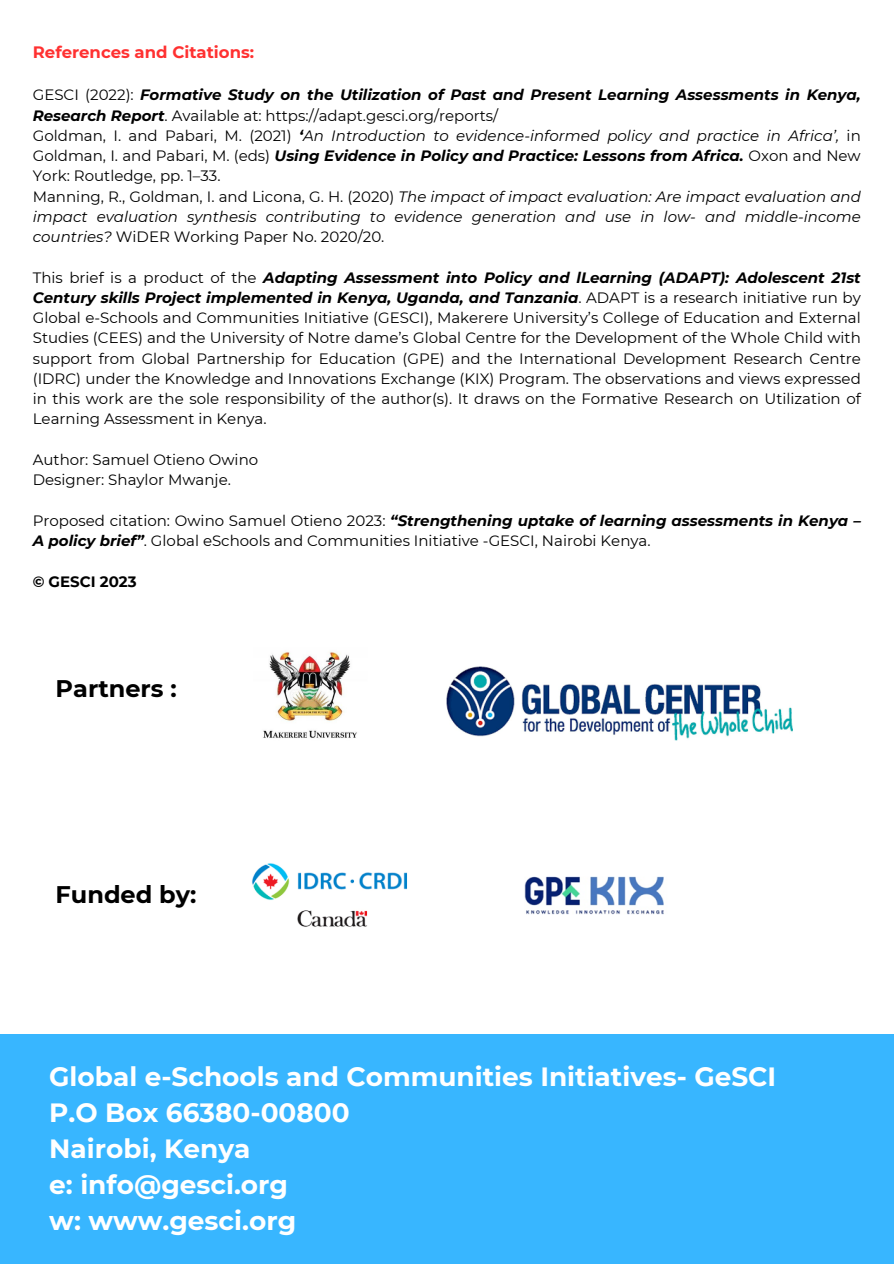
<style>
.page{position:relative;width:894px;height:1264px;background:#fff}
.page>*{position:absolute;margin:0;border:0;box-sizing:border-box;transform-origin:0 0}
.t1{font:700 26.4px "Montserrat";color:#fff}
.t2{font:700 24px "Montserrat";color:#000}
.t3{font:700 16.5px "Montserrat";color:#ff3131}
.t4{font:15px/20.2px "Montserrat";color:#000;text-align:justify}
.t5{font:italic 15px/20.2px "Montserrat";color:#000;text-align:justify}
.t6{font:italic 700 15px/20.2px "Montserrat";color:#000}
.t7{font:700 15px "Montserrat";color:#000}
.s1{font-weight:400;font-style:normal}
.s2{font-weight:700;font-style:italic}
.s3{font-style:italic}
.s4{font-style:normal}
</style>
<div class="page">
<div style="left:0;top:1034px;width:893px;height:229px;background:#38b6ff"></div>
<img style="left:263px;top:652px;width:94px;height:86px">
<img style="left:446px;top:667px;width:346px;height:73px">
<img style="left:252px;top:863px;width:156px;height:64px">
<img style="left:524px;top:876px;width:140px;height:39px">
<p class="t3" style="left:33px;top:42px;width:223px">References and Citations:</p>
<p class="t6" style="left:33px;top:85px;width:829px"><span class="s1">GESCI (2022):</span> Formative Study on the Utilization of Past and Present Learning Assessments in Kenya,<br>Research Report<span class="s1">. Available at: https://adapt.gesci.org/reports/</span></p>
<p class="t4" style="left:33px;top:125px;width:829px">Goldman, I. and Pabari, M. (2021) <span class="s2">‘</span><span class="s3">An Introduction to evidence-informed policy and practice in Africa’,</span> in Goldman, I. and Pabari, M. (eds) <span class="s2">Using Evidence in Policy and Practice: Lessons from Africa.</span> Oxon and New York: Routledge, pp. 1–33.</p>
<p class="t5" style="left:33px;top:186px;width:829px"><span class="s4">Manning, R., Goldman, I. and Licona, G. H. (2020)</span> The impact of impact evaluation: Are impact evaluation and impact evaluation synthesis contributing to evidence generation and use in low- and middle-income countries? <span class="s4">WiDER Working Paper No. 2020/20.</span></p>
<p class="t4" style="left:33px;top:267px;width:829px">This brief is a product of the <span class="s2">Adapting Assessment into Policy and lLearning (ADAPT): Adolescent 21st Century skills Project implemented in Kenya, Uganda, and Tanzania</span>. ADAPT is a research initiative run by Global e-Schools and Communities Initiative (GESCI), Makerere University’s College of Education and External Studies (CEES) and the University of Notre dame’s Global Centre for the Development of the Whole Child with support from Global Partnership for Education (GPE) and the International Development Research Centre (IDRC) under the Knowledge and Innovations Exchange (KIX) Program. The observations and views expressed in this work are the sole responsibility of the author(s). It draws on the Formative Research on Utilization of Learning Assessment in Kenya.</p>
<p class="t4" style="left:33px;top:449px;width:227px">Author: Samuel Otieno Owino</p>
<p class="t4" style="left:33px;top:470px;width:199px">Designer: Shaylor Mwanje.</p>
<p class="t4" style="left:33px;top:510px;width:829px">Proposed citation: Owino Samuel Otieno 2023: <span class="s2">“Strengthening uptake of learning assessments in Kenya –<br>A policy brief”</span>. Global eSchools and Communities Initiative -GESCI, Nairobi Kenya.</p>
<p class="t7" style="left:33px;top:572px;width:105px">© GESCI 2023</p>
<p class="t2" style="left:56px;top:673px;width:123px">Partners :</p>
<p class="t2" style="left:56px;top:880px;width:142px">Funded by:</p>
<p class="t1" style="left:49px;top:1060px;width:728px">Global e-Schools and Communities Initiatives- GeSCI</p>
<p class="t1" style="left:49px;top:1096px;width:302px">P.O Box 66380-00800</p>
<p class="t1" style="left:49px;top:1132px;width:203px">Nairobi, Kenya</p>
<p class="t1" style="left:49px;top:1168px;width:240px">e: info@gesci.org</p>
<p class="t1" style="left:49px;top:1204px;width:248px">w: www.gesci.org</p>
</div>
